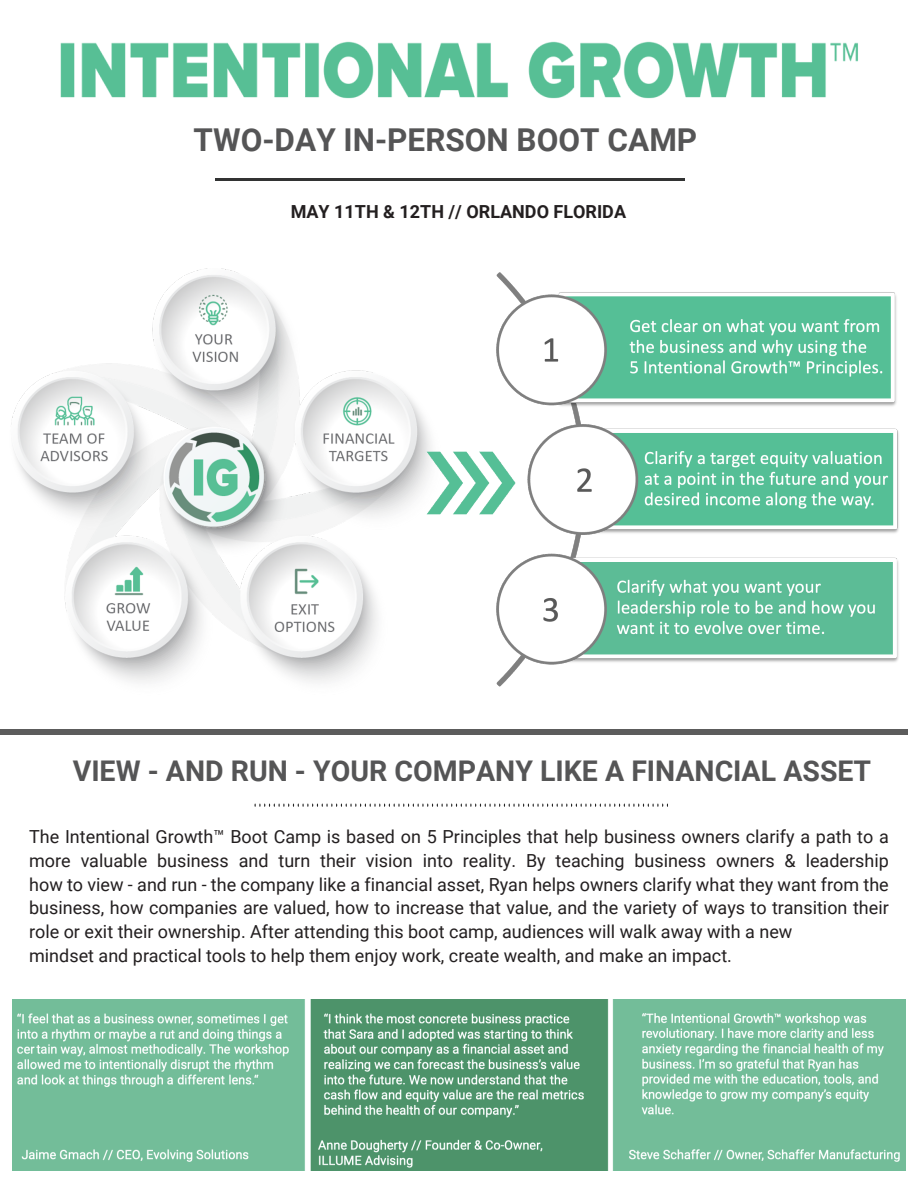
<style>
.page{position:relative;width:918px;height:1188px;background:#fff}
.page>*{position:absolute;margin:0;border:0;box-sizing:border-box;transform-origin:0 0}
.t1{font:700 31.5px "Roboto";color:#555556}
.t2{font:700 28.5px "Roboto";color:#555556}
.t3{font:18px/24px "Roboto";color:#231f20}
.t4{font:700 18px "Roboto";color:#231f20}
</style>
<div class="page">
<hr style="left:215px;top:179px;width:469px;height:2px;background:#323333">
<div style="left:0;top:729px;width:908px;height:6px;background:#5c5c5c"></div>
<svg style="left:255px;top:804px;width:412px;height:3px"></svg>
<img style="left:496px;top:272px;width:403px;height:415px">
<img style="left:60px;top:41px;width:798px;height:58px">
<img style="left:13px;top:999px;width:892px;height:172px">
<img style="left:11px;top:268px;width:417px;height:414px">
<img style="left:419px;top:429px;width:104px;height:108px">
<h1 class="t1" style="left:194px;top:118px;width:505px">TWO-DAY IN-PERSON BOOT CAMP</h1>
<p class="t4" style="left:291px;top:199px;width:337px">MAY 11TH &amp; 12TH // ORLANDO FLORIDA</p>
<h2 class="t2" style="left:73px;top:750px;width:800px">VIEW - AND RUN - YOUR COMPANY LIKE A FINANCIAL ASSET</h2>
<p class="t3" style="left:29px;top:823px;width:861px">The Intentional Growth™ Boot Camp is based on 5 Principles that help business owners clarify a path to a more valuable business and turn their vision into reality. By teaching business owners &amp; leadership how to view - and run - the company like a financial asset, Ryan helps owners clarify what they want from the business, how companies are valued, how to increase that value, and the variety of ways to transition their role or exit their ownership. After attending this boot camp, audiences will walk away with a new<br>mindset and practical tools to help them enjoy work, create wealth, and make an impact.</p>
</div>
